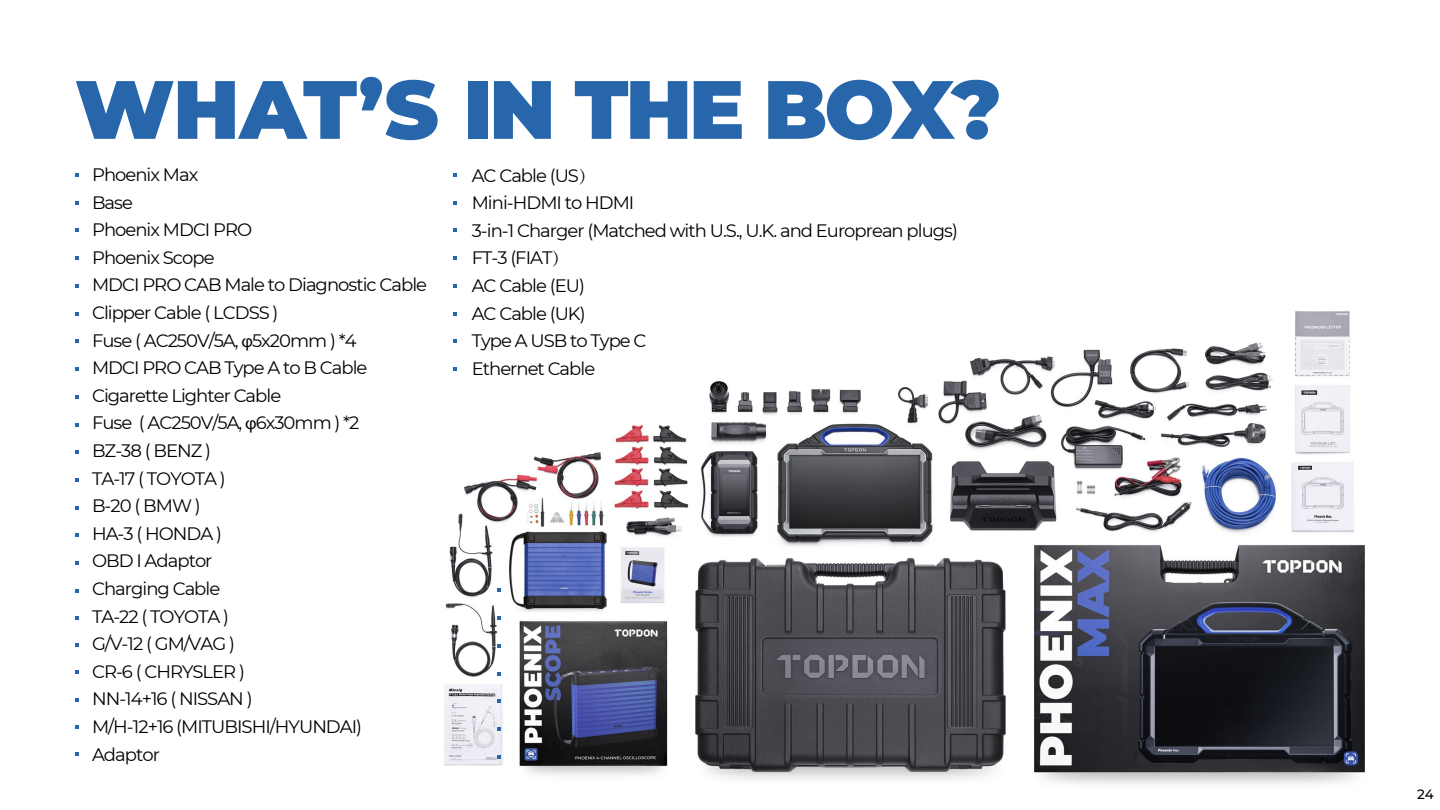
<style>
.page{position:relative;width:1440px;height:810px;background:#fff}
.page>*{position:absolute;margin:0;border:0;box-sizing:border-box;transform-origin:0 0}
.t1{font:900 82.5px "Montserrat";letter-spacing:-.035em;color:#2866ac}
.t2{font:18px/27.6px "Montserrat";letter-spacing:-.055em;color:#000}
.t3{font:500 13.5px "Montserrat";color:#000}
.s1{font-family:"Myriad Pro"}
.s2{font-family:"Adobe Song Std";font-weight:300}
</style>
<div class="page">
<img style="left:444px;top:284px;width:921px;height:500px">
<svg style="left:75px;top:339px;width:4px;height:4px"></svg>
<svg style="left:75px;top:367px;width:4px;height:4px"></svg>
<svg style="left:75px;top:395px;width:4px;height:4px"></svg>
<svg style="left:75px;top:423px;width:4px;height:3px"></svg>
<svg style="left:75px;top:450px;width:4px;height:4px"></svg>
<svg style="left:75px;top:478px;width:4px;height:4px"></svg>
<svg style="left:75px;top:173px;width:4px;height:4px"></svg>
<svg style="left:75px;top:201px;width:4px;height:4px"></svg>
<svg style="left:75px;top:229px;width:4px;height:3px"></svg>
<svg style="left:75px;top:256px;width:4px;height:4px"></svg>
<svg style="left:75px;top:284px;width:4px;height:4px"></svg>
<svg style="left:75px;top:312px;width:4px;height:4px"></svg>
<svg style="left:454px;top:339px;width:3px;height:4px"></svg>
<svg style="left:454px;top:367px;width:3px;height:4px"></svg>
<svg style="left:454px;top:173px;width:3px;height:4px"></svg>
<svg style="left:454px;top:201px;width:3px;height:4px"></svg>
<svg style="left:454px;top:256px;width:3px;height:4px"></svg>
<svg style="left:454px;top:284px;width:3px;height:4px"></svg>
<svg style="left:454px;top:312px;width:3px;height:4px"></svg>
<svg style="left:75px;top:506px;width:4px;height:4px"></svg>
<svg style="left:75px;top:534px;width:4px;height:3px"></svg>
<svg style="left:75px;top:561px;width:4px;height:4px"></svg>
<svg style="left:75px;top:589px;width:4px;height:4px"></svg>
<svg style="left:75px;top:616px;width:4px;height:4px"></svg>
<svg style="left:498px;top:616px;width:3px;height:4px"></svg>
<svg style="left:498px;top:644px;width:3px;height:4px"></svg>
<svg style="left:498px;top:672px;width:3px;height:4px"></svg>
<svg style="left:498px;top:727px;width:3px;height:4px"></svg>
<svg style="left:498px;top:755px;width:3px;height:4px"></svg>
<svg style="left:75px;top:670px;width:4px;height:4px"></svg>
<svg style="left:75px;top:698px;width:4px;height:3px"></svg>
<svg style="left:75px;top:725px;width:4px;height:4px"></svg>
<svg style="left:75px;top:752px;width:4px;height:4px"></svg>
<svg style="left:75px;top:643px;width:4px;height:4px"></svg>
<h1 class="t1" style="left:75px;top:48px;width:928px">WHAT’S IN THE BOX?</h1>
<p class="t2" style="left:92px;top:160px;width:337px">Phoenix Max<br>Base<br>Phoenix MDCI PRO<br>Phoenix Scope<br>MDCI PRO CAB Male to Diagnostic Cable<br>Clipper Cable ( LCDSS )<br>Fuse ( AC250V/5A, <span class="s1">φ</span>5x20mm ) *4<br>MDCI PRO CAB Type A to B Cable<br>Cigarette Lighter Cable<br>Fuse ( AC250V/5A, <span class="s1">φ</span>6x30mm ) *2<br>BZ-38 ( BENZ )<br>TA-17 ( TOYOTA )<br>B-20 ( BMW )<br>HA-3 ( HONDA )<br>OBD I Adaptor<br>Charging Cable<br>TA-22 ( TOYOTA )<br>G/V-12 ( GM/VAG )<br>CR-6 ( CHRYSLER )<br>NN-14+16 ( NISSAN )<br>M/H-12+16 (MITUBISHI/HYUNDAI)<br>Adaptor</p>
<p class="t2" style="left:472px;top:161px;width:488px">AC Cable (US<span class="s2">）<br></span>Mini-HDMI to HDMI<br>3-in-1 Charger (Matched with U.S., U.K. and Europrean plugs)<br>FT-3 (FIAT<span class="s2">）<br></span>AC Cable (EU)<br>AC Cable (UK)<br>Type A USB to Type C<br>Ethernet Cable</p>
<p class="t3" style="left:1417px;top:785px;width:18px">24</p>
</div>
